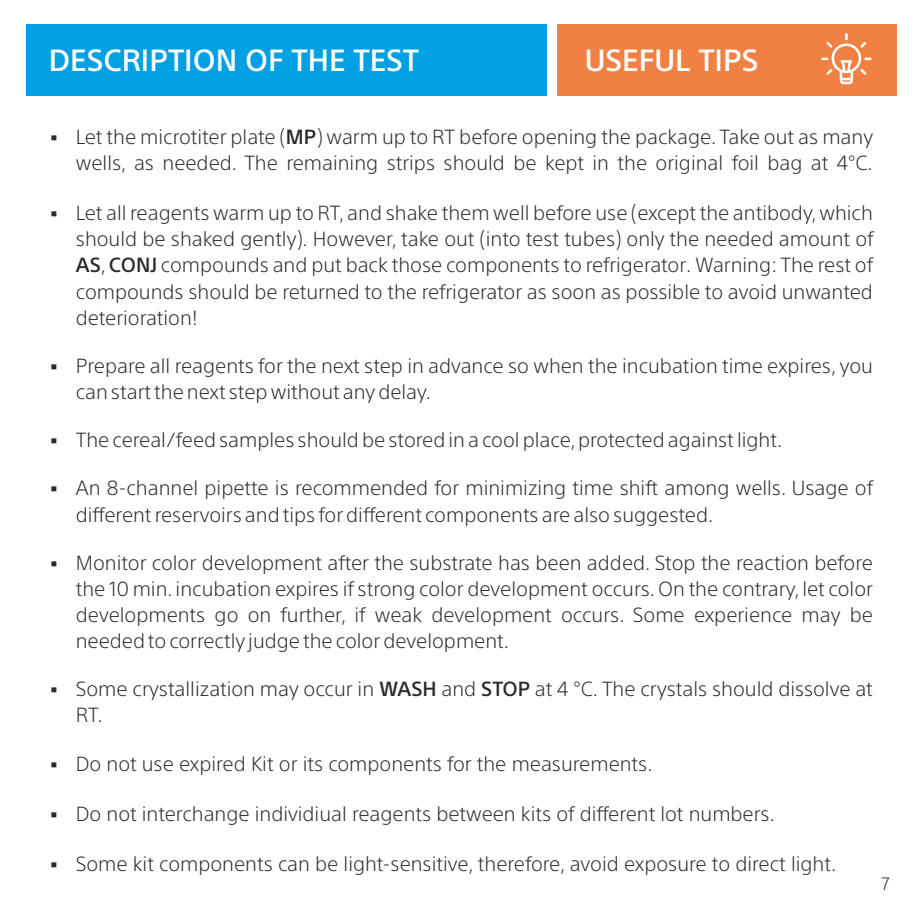
<style>
.page{position:relative;width:922px;height:922px;background:#fff}
.page>*{position:absolute;margin:0;border:0;box-sizing:border-box;transform-origin:0 0}
.t1{font:500 30px "SST";color:#fefefe}
.t2{font:300 20px/26.2px "SST";color:#2b2a29}
.t3{font:300 17.5px "SST";color:#2b2a29}
.s1{font-weight:500}
</style>
<div class="page">
<div style="left:557px;top:24px;width:338px;height:72px;background:#f08143"></div>
<div style="left:26px;top:24px;width:520px;height:72px;background:#00a0e3"></div>
<svg style="left:821px;top:33px;width:50px;height:51px"></svg>
<h1 class="t1" style="left:49px;top:48px;width:372px">DESCRIPTION OF THE TEST</h1>
<h1 class="t1" style="left:584px;top:48px;width:175px">USEFUL TIPS</h1>
<p class="t2" style="left:50px;top:125px;width:824px;text-align:right">▪ Let the microtiter plate (<span class="s1">MP</span>) warm up to RT before opening the package. Take out as many wells, as needed. The remaining strips should be kept in the original foil bag at 4°C.</p>
<p class="t2" style="left:76px;top:201px;width:798px;text-align:justify;text-indent:-26px">▪ Let all reagents warm up to RT, and shake them well before use (except the antibody, which should be shaked gently). However, take out (into test tubes) only the needed amount of <span class="s1">AS</span>, <span class="s1">CONJ</span> compounds and put back those components to refrigerator. Warning: The rest of compounds should be returned to the refrigerator as soon as possible to avoid unwanted deterioration!</p>
<p class="t2" style="left:76px;top:354px;width:798px;text-indent:-26px">▪ Prepare all reagents for the next step in advance so when the incubation time expires, you can start the next step without any delay.</p>
<p class="t2" style="left:50px;top:428px;width:733px">▪ The cereal/feed samples should be stored in a cool place, protected against light.</p>
<p class="t2" style="left:76px;top:476px;width:798px;text-indent:-26px">▪ An 8-channel pipette is recommended for minimizing time shift among wells. Usage of different reservoirs and tips for different components are also suggested.</p>
<p class="t2" style="left:76px;top:551px;width:798px;text-align:justify;text-indent:-26px">▪ Monitor color development after the substrate has been added. Stop the reaction before the 10 min. incubation expires if strong color development occurs. On the contrary, let color developments go on further, if weak development occurs. Some experience may be needed to correctly judge the color development.</p>
<p class="t2" style="left:76px;top:677px;width:798px;text-indent:-26px">▪ Some crystallization may occur in <span class="s1">WASH</span> and <span class="s1">STOP</span> at 4 °C. The crystals should dissolve at<br>RT.</p>
<p class="t2" style="left:50px;top:751px;width:604px">▪ Do not use expired Kit or its components for the measurements.</p>
<p class="t2" style="left:50px;top:802px;width:726px">▪ Do not interchange individiual reagents between kits of different lot numbers.</p>
<p class="t2" style="left:50px;top:852px;width:787px">▪ Some kit components can be light-sensitive, therefore, avoid exposure to direct light.</p>
<p class="t3" style="left:881px;top:876px;width:10px">7</p>
</div>
